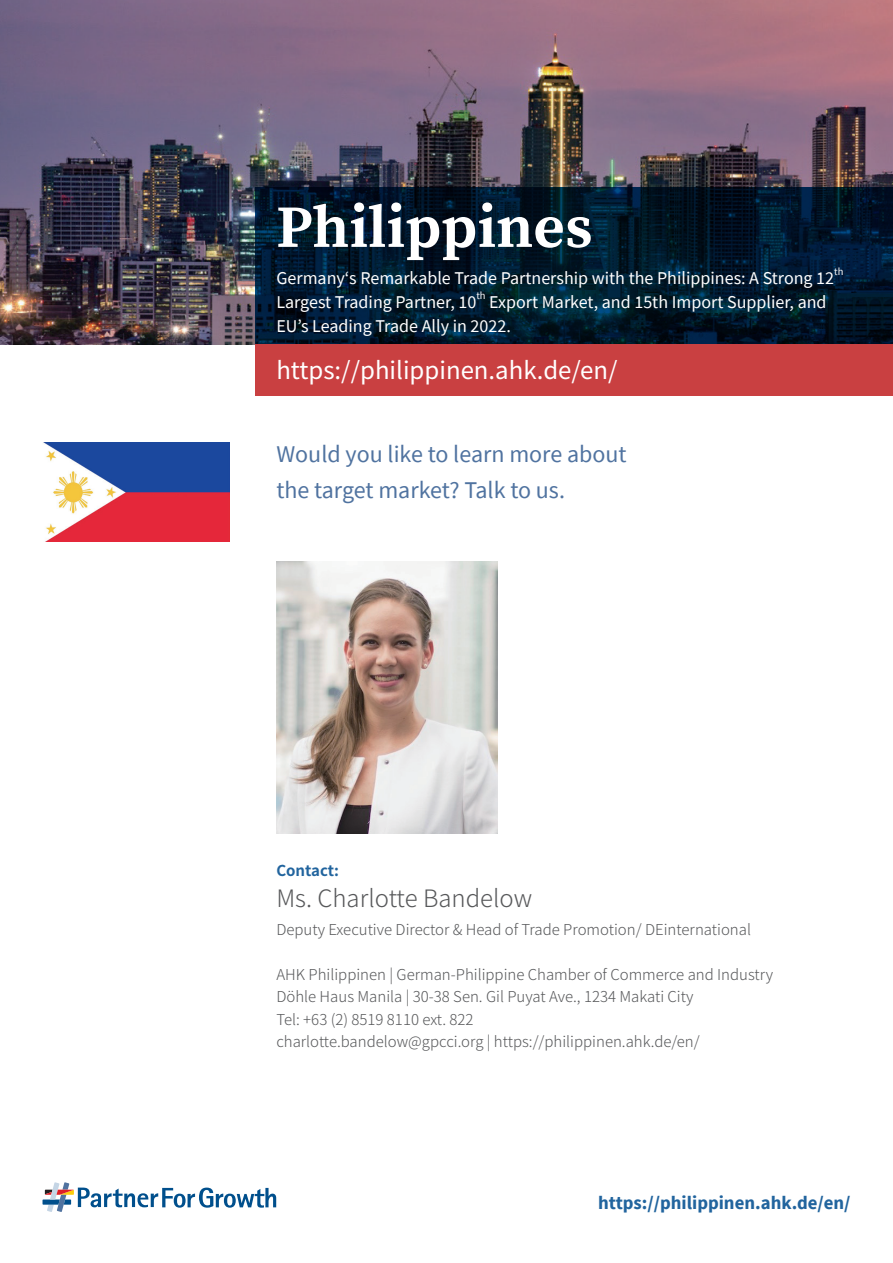
<style>
.page{position:relative;width:893px;height:1263px;background:#fff}
.page>*{position:absolute;margin:0;border:0;box-sizing:border-box;transform-origin:0 0}
.t1{font:700 60px "Source Serif Pro";color:#fff}
.t2{font:24px/36px "Source Sans Pro";color:#5073a0}
.t3{font:24px "Source Han Sans CN";color:#fff}
.t4{font:300 24px "Noto Sans SC";color:#57585a}
.t5{font:700 18.75px "Source Sans Pro";color:#21649e}
.t6{font:18px/24px "Source Sans Pro";color:#fff}
.t7{font:300 15px/22.5px "Noto Sans SC";color:#57585a}
.t8{font:700 15px "Noto Sans SC";color:#21649e}
.t9{font:10.5px "Source Sans Pro";color:#fff}
</style>
<div class="page">
<img style="left:277px;top:561px;width:220px;height:272px">
<img style="left:0;top:0;width:893px;height:344px">
<svg style="left:255px;top:187px;width:638px;height:157px;background:#00182c"></svg>
<div style="left:255px;top:344px;width:638px;height:51px;background:#c94041"></div>
<svg style="left:43px;top:1182px;width:233px;height:30px"></svg>
<img style="left:43px;top:442px;width:186px;height:99px">
<h1 class="t1" style="left:276px;top:192px;width:318px">Philippines</h1>
<p class="t6" style="left:276px;top:266px;width:559px">Germany‘s Remarkable Trade Partnership with the Philippines: A Strong 12</p>
<p class="t9" style="left:834px;top:265px;width:11px">th</p>
<p class="t6" style="left:276px;top:290px;width:201px">Largest Trading Partner, 10</p>
<p class="t9" style="left:476px;top:289px;width:11px">th</p>
<p class="t6" style="left:276px;top:290px;width:552px;text-indent:213px">Export Market, and 15th Import Supplier, and<br>EU’s Leading Trade Ally in 2022.</p>
<h2 class="t3" style="left:276px;top:357px;width:343px">https://philippinen.ahk.de/en/</h2>
<h2 class="t2" style="left:276px;top:436px;width:352px">Would you like to learn more about the target market? Talk to us.</h2>
<p class="t8" style="left:276px;top:862px;width:64px">Contact:</p>
<h2 class="t4" style="left:276px;top:884px;width:257px">Ms. Charlotte Bandelow</h2>
<p class="t7" style="left:276px;top:918px;width:476px">Deputy Executive Director &amp; Head of Trade Promotion/ DEinternational</p>
<p class="t7" style="left:276px;top:963px;width:498px">AHK Philippinen | German-Philippine Chamber of Commerce and Industry Döhle Haus Manila | 30-38 Sen. Gil Puyat Ave., 1234 Makati City<br>Tel: +63 (2) 8519 8110 ext. 822<br>charlotte.bandelow@gpcci.org | https://philippinen.ahk.de/en/</p>
<p class="t5" style="left:598px;top:1190px;width:254px">https://philippinen.ahk.de/en/</p>
</div>
